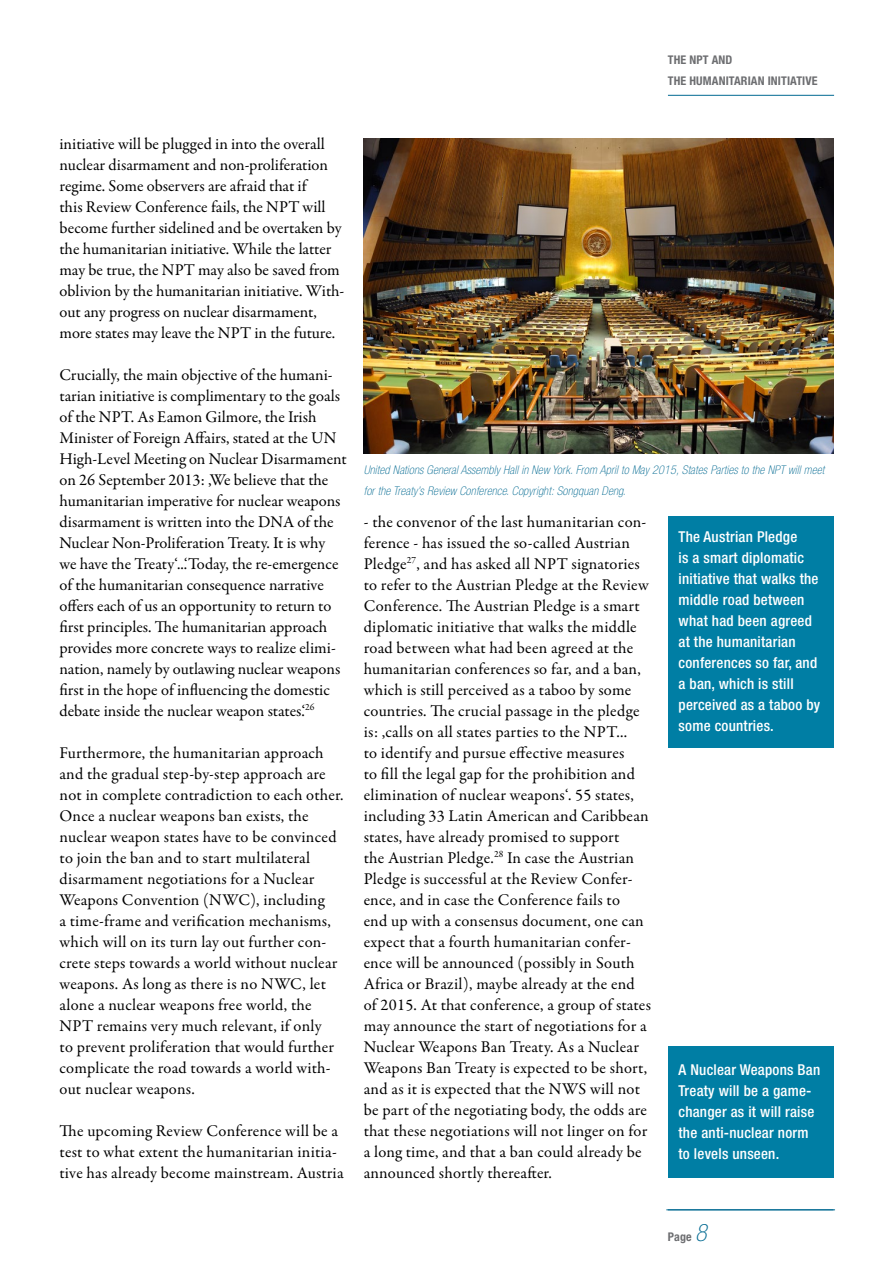
<style>
.page{position:relative;width:893px;height:1263px;background:#fff}
.page>*{position:absolute;margin:0;border:0;box-sizing:border-box;transform-origin:0 0}
.t1{font:16.5px/21px "Garamond Premr Pro";letter-spacing:.005em;color:#000}
.t2{font:500 condensed 15px/21px "Helvetica Neue LT Std";letter-spacing:.015em;color:#fff}
.t3{font:italic 100 condensed 12px/21px "Helvetica Neue LT Std";letter-spacing:.015em;color:#006991}
.t4{font:700 condensed 12px/21px "Helvetica Neue LT Std";letter-spacing:.01em;color:#6d6e71}
.s1{font-weight:100;font-style:italic;font-size:24px;color:#006991}
</style>
<div class="page">
<hr style="left:668px;top:1209px;width:167px;height:1px;background:#006991">
<hr style="left:668px;top:95px;width:166px;height:1px;background:#006991">
<hr style="left:666px;top:1209px;width:167px;height:1px;background:#006991">
<img style="left:364px;top:138px;width:469px;height:315px">
<div style="left:668px;top:516px;width:165px;height:231px;background:#007ea4"></div>
<div style="left:668px;top:1046px;width:165px;height:132px;background:#007ea4"></div>
<p class="t4" style="left:668px;top:49px;width:151px">THE NPT AND<br>THE HUMANITARIAN IN ITIATIVE</p>
<p class="t1" style="left:60px;top:133px;width:286px">initiative will be plugged in into the overall nuclear disarmament and non-proliferation regime. Some observers are afraid that if<br>this Review Conference fails, the NPT will become further sidelined and be overtaken by the humanitarian initiative. While the latter may be true, the NPT may also be saved from oblivion by the humanitarian initiative. With&shy;out any progress on nuclear disarmament, more states may leave the NPT in the future.</p>
<p class="t1" style="left:60px;top:364px;width:289px">Crucially, the main objective of the humani&shy;tarian initiative is complimentary to the goals of the NPT. As Eamon Gilmore, the Irish Minister of Foreign Affairs, stated at the UN High-Level Meeting on Nuclear Disarmament on 26 September 2013: ‚We believe that the humanitarian imperative for nuclear weapons disarmament is written into the DNA of the Nuclear Non-Proliferation Treaty. It is why<br>we have the Treaty‘...‘Today, the re-emergence of the humanitarian consequence narrative offers each of us an opportunity to return to first principles. The humanitarian approach provides more concrete ways to realize elimi&shy;nation, namely by outlawing nuclear weapons first in the hope of influencing the domestic debate inside the nuclear weapon states.‘<sup>26</sup></p>
<p class="t1" style="left:60px;top:742px;width:285px">Furthermore, the humanitarian approach and the gradual step-by-step approach are not in complete contradiction to each other.<br>Once a nuclear weapons ban exists, the nuclear weapon states have to be convinced to join the ban and to start multilateral disarmament negotiations for a Nuclear Weapons Convention (NWC), including<br>a time-frame and verification mechanisms, which will on its turn lay out further con&shy;crete steps towards a world without nuclear weapons. As long as there is no NWC, let alone a nuclear weapons free world, the NPT remains very much relevant, if only<br>to prevent proliferation that would further complicate the road towards a world with&shy;out nuclear weapons.</p>
<p class="t1" style="left:60px;top:1120px;width:285px">The upcoming Review Conference will be a test to what extent the humanitarian initia&shy;tive has already become mainstream. Austria</p>
<p class="t3" style="left:364px;top:460px;width:462px">United Nations General Assembly Hall in New York. From April to May 2015, States Parties to the NPT will meet for the Treaty’s Review Conference. Copyright: Songquan Deng.</p>
<p class="t2" style="left:679px;top:526px;width:143px">The Austrian Pledge<br>is a smart diplomatic initiative that walks the middle road between what had been agreed at the humanitarian conferences so far, and a ban, which is still perceived as a taboo by some countries.</p>
<p class="t1" style="left:364px;top:511px;width:289px">- the convenor of the last humanitarian con&shy;ference - has issued the so-called Austrian Pledge<sup>27</sup>, and has asked all NPT signatories to refer to the Austrian Pledge at the Review Conference. The Austrian Pledge is a smart diplomatic initiative that walks the middle road between what had been agreed at the humanitarian conferences so far, and a ban, which is still perceived as a taboo by some countries. The crucial passage in the pledge is: ‚calls on all states parties to the NPT...<br>to identify and pursue effective measures<br>to fill the legal gap for the prohibition and elimination of nuclear weapons‘. 55 states, including 33 Latin American and Caribbean states, have already promised to support<br>the Austrian Pledge.<sup>28</sup> In case the Austrian Pledge is successful at the Review Confer&shy;ence, and in case the Conference fails to<br>end up with a consensus document, one can expect that a fourth humanitarian confer&shy;ence will be announced (possibly in South Africa or Brazil), maybe already at the end of 2015. At that conference, a group of states may announce the start of negotiations for a Nuclear Weapons Ban Treaty. As a Nuclear Weapons Ban Treaty is expected to be short, and as it is expected that the NWS will not be part of the negotiating body, the odds are that these negotiations will not linger on for a long time, and that a ban could already be announced shortly thereafter.</p>
<p class="t2" style="left:679px;top:1059px;width:143px">A Nuclear Weapons Ban<br>Treaty will be a game&shy;changer as it will raise the anti-nuclear norm to levels unseen.</p>
<p class="t4" style="left:668px;top:1226px;width:40px">PAGE <span class="s1">8</span></p>
</div>
